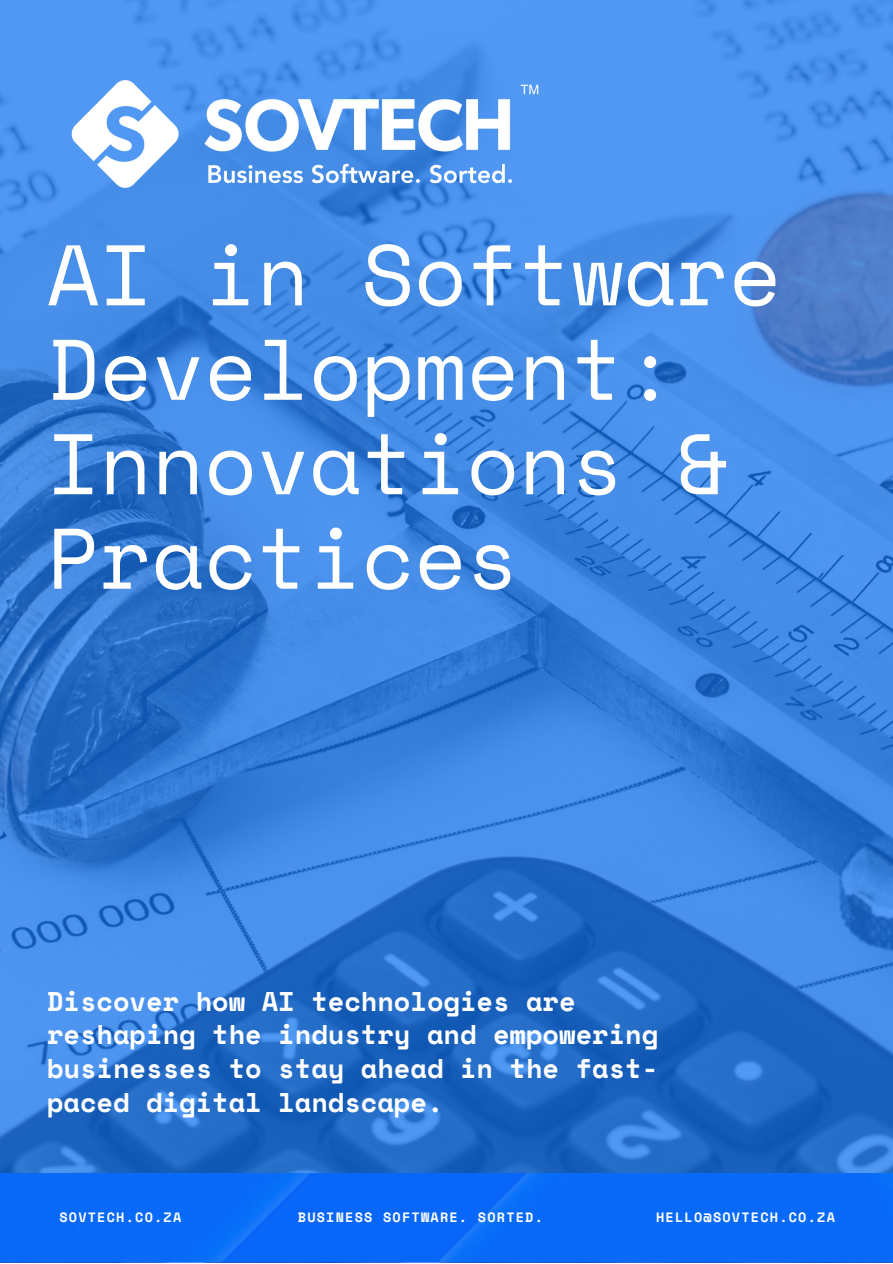
<style>
.page{position:relative;width:893px;height:1264px;background:#fff}
.page>*{position:absolute;margin:0;border:0;box-sizing:border-box;transform-origin:0 0}
.t1{font:85.65px/94.3px "Space Mono";color:#fff}
.t2{font:700 27px/33.8px "Space Mono";color:#fff}
.t3{font:700 13.5px "Space Mono";letter-spacing:.09em;color:#fff}
</style>
<div class="page">
<img style="left:0;top:0;width:892px;height:1262px">
<img style="left:59px;top:66px;width:484px;height:137px">
<div style="left:0;top:1173px;width:892px;height:88px;background:#0869f9"></div>
<p class="t1" style="left:47px;top:225px;width:735px">AI in Software<br>Development:<br>Innovations &amp;<br>Practices</p>
<p class="t2" style="left:47px;top:983px;width:612px">Discover how AI technologies are reshaping the industry and empowering businesses to stay ahead in the fast&shy;paced digital landscape.</p>
<p class="t3" style="left:59px;top:1206px;width:123px">SOVTECH.CO.ZA</p>
<p class="t3" style="left:298px;top:1206px;width:246px">BUSINESS SOFTWARE. SORTED.</p>
<p class="t3" style="left:656px;top:1206px;width:180px">HELLO@SOVTECH.CO.ZA</p>
</div>
